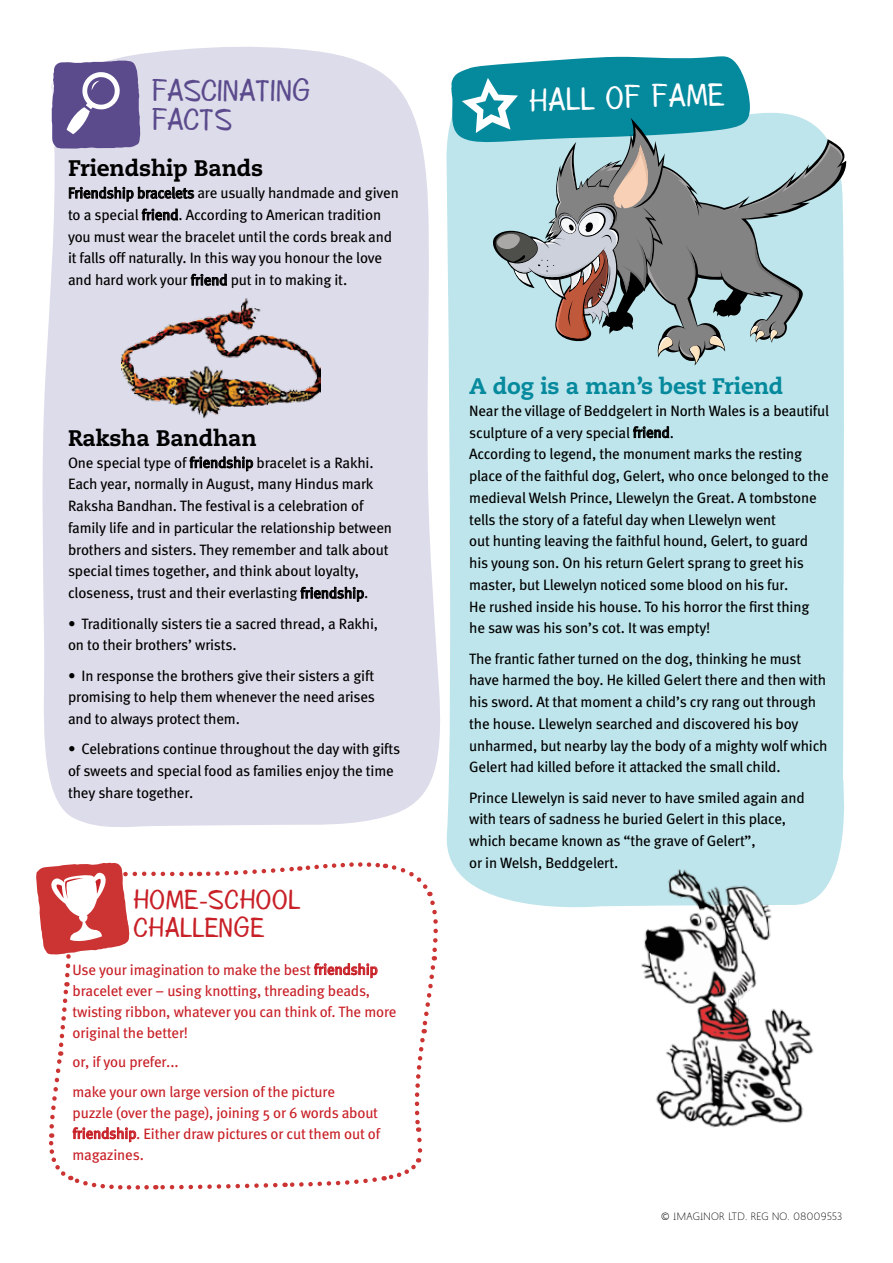
<style>
.page{position:relative;width:893px;height:1263px;background:#fff}
.page>*{position:absolute;margin:0;border:0;box-sizing:border-box;transform-origin:0 0}
.t1{font:31.5px "Diego";color:#fff}
.t2{font:30px "Diego";letter-spacing:.025em;color:#5b4b8d}
.t3{font:27px/28.5px "Diego";letter-spacing:.05em;color:#c82027}
.t4{font:800 22.5px "Caecilia CE";letter-spacing:-.01em;color:#000}
.t5{font:800 22.5px "Caecilia CE";letter-spacing:-.01em;color:#05899d}
.t6{font:15px/21.8px "Meta";letter-spacing:-.01em;color:#000}
.t7{font:15px/21px "Meta";letter-spacing:-.01em;color:#c82027}
.t8{font:10.5px "Mank Sans";letter-spacing:.05em;color:#000}
</style>
<div class="page">
<div style="left:446px;top:120px;width:398px;height:788px;background:#bee5eb"></div>
<svg style="left:42px;top:47px;width:398px;height:780px;background:#dfdeeb"></svg>
<svg style="left:52px;top:61px;width:88px;height:88px;background:#73669e"></svg>
<svg style="left:36px;top:862px;width:402px;height:328px"></svg>
<svg style="left:633px;top:426px;width:37px;height:12px"></svg>
<svg style="left:69px;top:186px;width:125px;height:16px;background:#8f8f98"></svg>
<svg style="left:141px;top:208px;width:37px;height:13px"></svg>
<svg style="left:190px;top:273px;width:37px;height:13px"></svg>
<svg style="left:189px;top:456px;width:64px;height:16px"></svg>
<svg style="left:300px;top:586px;width:64px;height:16px"></svg>
<img style="left:631px;top:857px;width:190px;height:271px">
<img style="left:121px;top:295px;width:199px;height:126px">
<svg style="left:451px;top:56px;width:394px;height:308px;background:#90b7bd"></svg>
<h2 class="t2" style="left:153px;top:72px;width:158px">FASCINATIN G</h2>
<h1 class="t1" style="left:529px;top:81px;width:19px;rotate:-2deg">HALL</h1>
<h1 class="t1" style="left:606px;top:78px;width:84px;rotate:-2deg">OF FAME</h1>
<h2 class="t2" style="left:153px;top:100px;width:80px">FACTS</h2>
<h3 class="t4" style="left:68px;top:153px;width:197px">Friendship Bands</h3>
<p class="t6" style="left:68px;top:182px;width:332px">Friendship bracelets are usually handmade and given to a special friend. According to American tradition you must wear the bracelet until the cords break and it falls off naturally. In this way you honour the love and hard work your friend put in to making it.</p>
<h3 class="t4" style="left:68px;top:422px;width:190px">Raksha Bandhan</h3>
<p class="t6" style="left:68px;top:451px;width:325px">One special type of friendship bracelet is a Rakhi.<br>Each year, normally in August, many Hindus mark Raksha Bandhan. The festival is a celebration of family life and in particular the relationship between brothers and sisters. They remember and talk about special times together, and think about loyalty, closeness, trust and their everlasting friendship.</p>
<p class="t6" style="left:68px;top:612px;width:312px">• Traditionally sisters tie a sacred thread, a Rakhi, on to their brothers’ wrists.</p>
<p class="t6" style="left:68px;top:664px;width:309px;text-align:justify">• In response the brothers give their sisters a gift promising to help them whenever the need arises and to always protect them.</p>
<p class="t6" style="left:68px;top:738px;width:334px">• Celebrations continue throughout the day with gifts of sweets and special food as families enjoy the time they share together.</p>
<h3 class="t3" style="left:134px;top:884px;width:168px">HOME-SCHOOL<br>CHALLENGE</h3>
<p class="t7" style="left:73px;top:959px;width:325px">Use your imagination to make the best friendship bracelet ever – using knotting, threading beads, twisting ribbon, whatever you can think of. The more original the better!</p>
<p class="t7" style="left:73px;top:1047px;width:264px;line-height:29.5px">or, if you prefer...<br>make your own large version of the picture</p>
<p class="t7" style="left:73px;top:1102px;width:309px">puzzle (over the page), joining 5 or 6 words about friendship. Either draw pictures or cut them out of magazines.</p>
<h3 class="t5" style="left:469px;top:371px;width:316px">A dog is a man’s best Friend</h3>
<p class="t6" style="left:469px;top:399px;width:361px">Near the village of Beddgelert in North Wales is a beautiful sculpture of a very special friend.<br>According to legend, the monument marks the resting place of the faithful dog, Gelert, who once belonged to the medieval Welsh Prince, Llewelyn the Great. A tombstone tells the story of a fateful day when Llewelyn went<br>out hunting leaving the faithful hound, Gelert, to guard his young son. On his return Gelert sprang to greet his master, but Llewelyn noticed some blood on his fur.<br>He rushed inside his house. To his horror the first thing<br>he saw was his son’s cot. It was empty!</p>
<p class="t6" style="left:469px;top:647px;width:360px">The frantic father turned on the dog, thinking he must have harmed the boy. He killed Gelert there and then with his sword. At that moment a child’s cry rang out through the house. Llewelyn searched and discovered his boy unharmed, but nearby lay the body of a mighty wolf which Gelert had killed before it attacked the small child.</p>
<p class="t6" style="left:469px;top:786px;width:337px">Prince Llewelyn is said never to have smiled again and with tears of sadness he buried Gelert in this place, which became known as “the grave of Gelert”,<br>or in Welsh, Beddgelert.</p>
<p class="t8" style="left:661px;top:1210px;width:183px">© IMAGINOR LTD. Reg No. 08009553</p>
</div>
